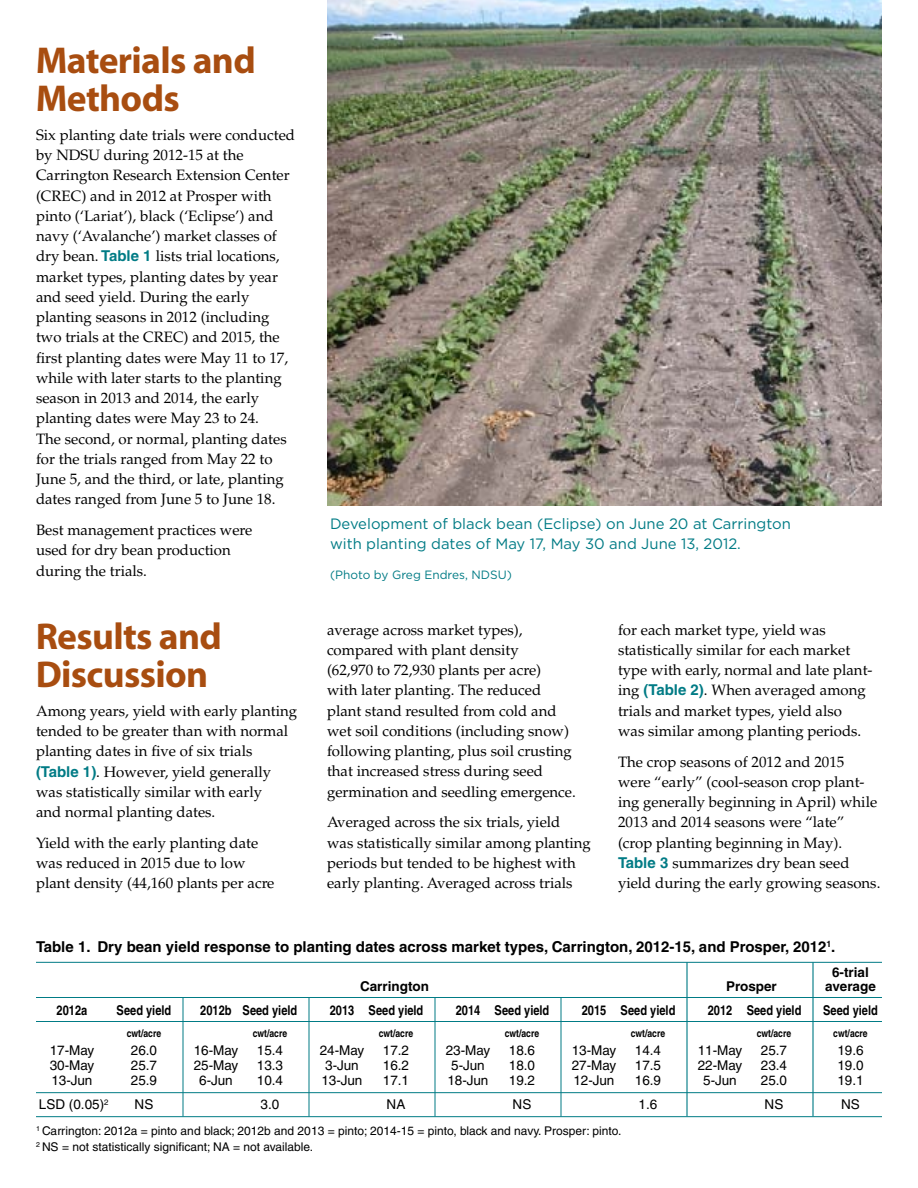
<style>
.page{position:relative;width:918px;height:1188px;background:#fff}
.page>*{position:absolute;margin:0;border:0;box-sizing:border-box;transform-origin:0 0}
.t1{font:37.5px/37.5px "Myriad Headline";color:#a84d10}
.t2{font:15px/20.2px "Palatino";color:#000}
.t3{font:15px/19.5px "Gotham";color:#007b85}
.t4{font:700 15px "Helvetica";color:#000}
.t5{font:13.5px "Helvetica";color:#000}
.t6{font:700 condensed 13.5px "Helvetica";color:#000}
.t7{font:700 13.5px "Helvetica";color:#000}
.t8{font:12px/16.5px "Helvetica";color:#000}
.t9{font:12px "Gotham";color:#007b85}
.t10{font:700 condensed 10.5px "Helvetica";color:#000}
.s1{font-family:"Helvetica";font-weight:700;color:#007b85}
</style>
<div class="page">
<img style="left:327px;top:0;width:555px;height:506px">
<hr style="left:36px;top:997px;width:846px;height:1px;background:#007b85">
<hr style="left:36px;top:1021px;width:846px;height:1px;background:#007b85">
<hr style="left:36px;top:962px;width:846px;height:1px;background:#007b85">
<hr style="left:36px;top:1092px;width:846px;height:1px;background:#007b85">
<hr style="left:36px;top:1116px;width:846px;height:1px;background:#007b85">
<hr style="left:812px;top:962px;width:2px;height:154px;background:#007b85">
<hr style="left:686px;top:962px;width:2px;height:154px;background:#007b85">
<hr style="left:561px;top:998px;width:1px;height:118px;background:#007b85">
<hr style="left:435px;top:998px;width:1px;height:118px;background:#007b85">
<hr style="left:309px;top:998px;width:1px;height:118px;background:#007b85">
<hr style="left:183px;top:998px;width:1px;height:118px;background:#007b85">
<h1 class="t1" style="left:36px;top:43px;width:221px">Materials and<br>Methods</h1>
<p class="t2" style="left:36px;top:125px;width:261px">Six planting date trials were conducted by NDSU during 2012-15 at the Carrington Research Extension Center (CREC) and in 2012 at Prosper with pinto (‘Lariat’), black (‘Eclipse’) and navy (‘Avalanche’) market classes of dry bean. <span class="s1">Table 1</span> lists trial locations, market types, planting dates by year and seed yield. During the early planting seasons in 2012 (including two trials at the CREC) and 2015, the first planting dates were May 11 to 17, while with later starts to the planting season in 2013 and 2014, the early planting dates were May 23 to 24.<br>The second, or normal, planting dates for the trials ranged from May 22 to June 5, and the third, or late, planting dates ranged from June 5 to June 18.</p>
<p class="t2" style="left:36px;top:520px;width:218px">Best management practices were used for dry bean production during the trials.</p>
<h1 class="t1" style="left:36px;top:619px;width:187px">Results and<br>Discussion</h1>
<p class="t2" style="left:36px;top:701px;width:263px">Among years, yield with early planting tended to be greater than with normal planting dates in five of six trials <span class="s1">(Table 1)</span>. However, yield generally was statistically similar with early<br>and normal planting dates.</p>
<p class="t2" style="left:36px;top:833px;width:240px">Yield with the early planting date was reduced in 2015 due to low plant density (44,160 plants per acre</p>
<p class="t3" style="left:330px;top:514px;width:463px">Development of black bean (Eclipse) on June 20 at Carrington with planting dates of May 17, May 30 and June 13, 2012.</p>
<p class="t9" style="left:330px;top:567px;width:183px">(Photo by Greg Endres, NDSU)</p>
<p class="t2" style="left:327px;top:620px;width:250px">average across market types), compared with plant density<br>(62,970 to 72,930 plants per acre)<br>with later planting. The reduced plant stand resulted from cold and wet soil conditions (including snow) following planting, plus soil crusting that increased stress during seed germination and seedling emergence.</p>
<p class="t2" style="left:327px;top:812px;width:265px">Averaged across the six trials, yield<br>was statistically similar among planting periods but tended to be highest with early planting. Averaged across trials</p>
<p class="t2" style="left:618px;top:620px;width:256px">for each market type, yield was statistically similar for each market type with early, normal and late plant&shy;ing <span class="s1">(Table 2)</span>. When averaged among trials and market types, yield also<br>was similar among planting periods.</p>
<p class="t2" style="left:618px;top:752px;width:264px">The crop seasons of 2012 and 2015 were “early” (cool-season crop plant&shy;ing generally beginning in April) while 2013 and 2014 seasons were “late” (crop planting beginning in May).<br><span class="s1">Table 3</span> summarizes dry bean seed yield during the early growing seasons.</p>
<p class="t4" style="left:36px;top:937px;width:801px">Table 1. Dry bean yield response to planting dates across market types, Carrington, 2012-15, and Prosper, 2012<sup>1</sup>.</p>
<p class="t7" style="left:832px;top:964px;width:38px">6-trial</p>
<p class="t7" style="left:360px;top:978px;width:70px">Carrington</p>
<p class="t7" style="left:726px;top:978px;width:52px">Prosper</p>
<p class="t7" style="left:825px;top:978px;width:52px">average</p>
<p class="t6" style="left:57px;top:1002px;width:32px">2012a</p>
<p class="t6" style="left:117px;top:1002px;width:56px">Seed yield</p>
<p class="t6" style="left:200px;top:1002px;width:99px">2012b Seed yield</p>
<p class="t6" style="left:330px;top:1002px;width:95px">2013 Seed yield</p>
<p class="t6" style="left:456px;top:1002px;width:95px">2014 Seed yield</p>
<p class="t6" style="left:582px;top:1002px;width:95px">2015 Seed yield</p>
<p class="t6" style="left:708px;top:1002px;width:95px">2012 Seed yield</p>
<p class="t6" style="left:823px;top:1002px;width:56px">Seed yield</p>
<p class="t10" style="left:127px;top:1027px;width:36px">cwt/acre</p>
<p class="t10" style="left:253px;top:1027px;width:36px">cwt/acre</p>
<p class="t10" style="left:379px;top:1027px;width:36px">cwt/acre</p>
<p class="t10" style="left:505px;top:1027px;width:36px">cwt/acre</p>
<p class="t10" style="left:631px;top:1027px;width:36px">cwt/acre</p>
<p class="t10" style="left:757px;top:1027px;width:36px">cwt/acre</p>
<p class="t10" style="left:833px;top:1027px;width:36px">cwt/acre</p>
<p class="t5" style="left:50px;top:1043px;width:46px">17-May</p>
<p class="t5" style="left:131px;top:1043px;width:28px">26.0</p>
<p class="t5" style="left:194px;top:1043px;width:46px">16-May</p>
<p class="t5" style="left:257px;top:1043px;width:28px">15.4</p>
<p class="t5" style="left:320px;top:1043px;width:46px">24-May</p>
<p class="t5" style="left:383px;top:1043px;width:28px">17.2</p>
<p class="t5" style="left:446px;top:1043px;width:46px">23-May</p>
<p class="t5" style="left:509px;top:1043px;width:28px">18.6</p>
<p class="t5" style="left:572px;top:1043px;width:46px">13-May</p>
<p class="t5" style="left:635px;top:1043px;width:28px">14.4</p>
<p class="t5" style="left:698px;top:1043px;width:46px">11-May</p>
<p class="t5" style="left:761px;top:1043px;width:28px">25.7</p>
<p class="t5" style="left:837px;top:1043px;width:28px">19.6</p>
<p class="t5" style="left:50px;top:1058px;width:46px">30-May</p>
<p class="t5" style="left:131px;top:1058px;width:28px">25.7</p>
<p class="t5" style="left:194px;top:1058px;width:46px">25-May</p>
<p class="t5" style="left:257px;top:1058px;width:28px">13.3</p>
<p class="t5" style="left:325px;top:1058px;width:35px">3-Jun</p>
<p class="t5" style="left:383px;top:1058px;width:28px">16.2</p>
<p class="t5" style="left:451px;top:1058px;width:35px">5-Jun</p>
<p class="t5" style="left:509px;top:1058px;width:28px">18.0</p>
<p class="t5" style="left:572px;top:1058px;width:46px">27-May</p>
<p class="t5" style="left:635px;top:1058px;width:28px">17.5</p>
<p class="t5" style="left:698px;top:1058px;width:46px">22-May</p>
<p class="t5" style="left:761px;top:1058px;width:28px">23.4</p>
<p class="t5" style="left:837px;top:1058px;width:28px">19.0</p>
<p class="t5" style="left:51px;top:1073px;width:42px">13-Jun</p>
<p class="t5" style="left:131px;top:1073px;width:28px">25.9</p>
<p class="t5" style="left:199px;top:1073px;width:35px">6-Jun</p>
<p class="t5" style="left:257px;top:1073px;width:28px">10.4</p>
<p class="t5" style="left:321px;top:1073px;width:42px">13-Jun</p>
<p class="t5" style="left:383px;top:1073px;width:28px">17.1</p>
<p class="t5" style="left:447px;top:1073px;width:42px">18-Jun</p>
<p class="t5" style="left:509px;top:1073px;width:28px">19.2</p>
<p class="t5" style="left:573px;top:1073px;width:42px">12-Jun</p>
<p class="t5" style="left:635px;top:1073px;width:28px">16.9</p>
<p class="t5" style="left:703px;top:1073px;width:35px">5-Jun</p>
<p class="t5" style="left:761px;top:1073px;width:28px">25.0</p>
<p class="t5" style="left:837px;top:1073px;width:28px">19.1</p>
<p class="t5" style="left:39px;top:1097px;width:71px">LSD (0.05)<sup>2</sup></p>
<p class="t5" style="left:135px;top:1097px;width:20px">NS</p>
<p class="t5" style="left:261px;top:1097px;width:20px">3.0</p>
<p class="t5" style="left:387px;top:1097px;width:20px">NA</p>
<p class="t5" style="left:513px;top:1097px;width:20px">NS</p>
<p class="t5" style="left:639px;top:1097px;width:20px">1.6</p>
<p class="t5" style="left:765px;top:1097px;width:20px">NS</p>
<p class="t5" style="left:841px;top:1097px;width:20px">NS</p>
<p class="t8" style="left:36px;top:1122px;width:587px"><sup>1</sup> Carrington: 2012a = pinto and black; 2012b and 2013 = pinto; 2014-15 = pinto, black and navy. Prosper: pinto.<br><sup>2</sup> NS = not statistically significant; NA = not available.</p>
</div>
